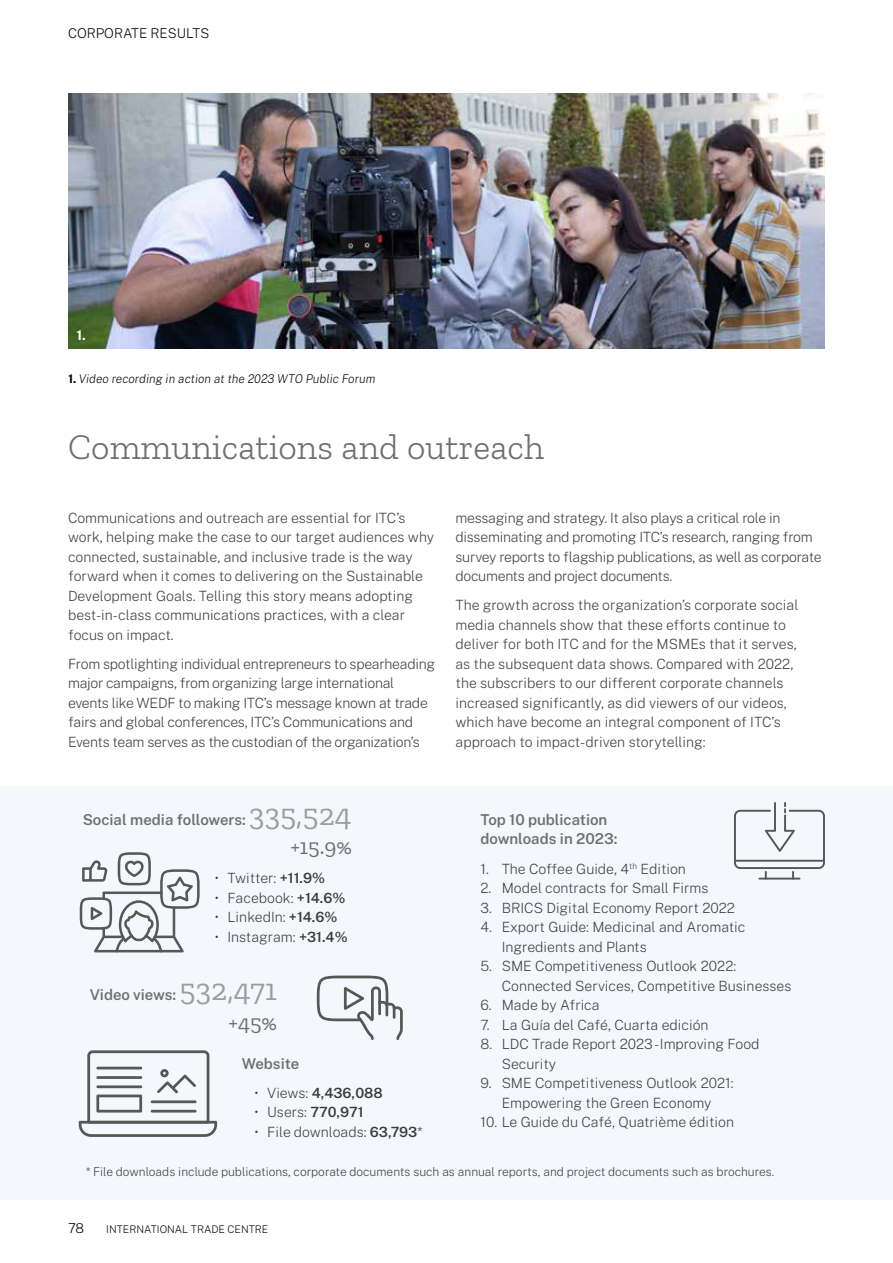
<style>
.page{position:relative;width:893px;height:1263px;background:#fff}
.page>*{position:absolute;margin:0;border:0;box-sizing:border-box;transform-origin:0 0}
.t1{font:300 36px "Zilla Slab";color:#706f6f}
.t2{font:22.5px "Zilla Slab";color:#706f6f}
.t3{font:600 15px/19.5px "Public Sans";color:#706f6f}
.t4{font:200 14.1px/19.5px "Public Sans";color:#3c3c3b}
.t5{font:200 14.1px/19.5px "Public Sans";letter-spacing:-.02em;color:#3c3c3b}
.t6{font:600 14.1px "Public Sans";letter-spacing:-.005em;color:#3c3c3b}
.t7{font:200 13.5px "Public Sans";color:#000}
.t8{font:700 13.5px "Public Sans";color:#fff}
.t9{font:200 12px "Public Sans";color:#3c3c3b}
.t10{font:italic 200 12px "Public Sans";color:#000}
.t11{font:200 10.5px "Public Sans";color:#000}
.s1{font-weight:700;font-style:normal}
.s2{font-family:"Zilla Slab";font-weight:400;font-size:31.5px;color:#9d9d9c}
.s3{font-weight:600}
.s4{font-weight:200}
</style>
<div class="page">
<div style="left:0;top:787px;width:893px;height:413px;background:#f4f7fc"></div>
<img style="left:68px;top:94px;width:757px;height:255px">
<svg style="left:80px;top:852px;width:120px;height:100px"></svg>
<svg style="left:79px;top:1050px;width:138px;height:87px"></svg>
<svg style="left:734px;top:802px;width:91px;height:77px"></svg>
<svg style="left:317px;top:975px;width:86px;height:65px"></svg>
<p class="t7" style="left:68px;top:24px;width:143px">CORPORATE RESULTS</p>
<p class="t8" style="left:77px;top:325px;width:11px">1.</p>
<p class="t10" style="left:68px;top:371px;width:309px"><span class="s1">1.</span> Video recording in action at the 2023 WTO Public Forum</p>
<h1 class="t1" style="left:68px;top:427px;width:478px">Communications and outreach</h1>
<p class="t4" style="left:68px;top:507px;width:368px">Communications and outreach are essential for ITC’s work, helping make the case to our target audiences why connected, sustainable, and inclusive trade is the way forward when it comes to delivering on the Sustainable Development Goals. Telling this story means adopting best-in-class communications practices, with a clear focus on impact.</p>
<p class="t5" style="left:68px;top:653px;width:369px">From spotlighting individual entrepreneurs to spearheading major campaigns, from organizing large international events like WEDF to making ITC’s message known at trade fairs and global conferences, ITC’s Communications and Events team serves as the custodian of the organization’s</p>
<p class="t5" style="left:455px;top:507px;width:368px">messaging and strategy. It also plays a critical role in disseminating and promoting ITC’s research, ranging from survey reports to flagship publications, as well as corporate documents and project documents.</p>
<p class="t4" style="left:455px;top:595px;width:344px">The growth across the organization’s corporate social media channels show that these efforts continue to deliver for both ITC and for the MSMEs that it serves, as the subsequent data shows. Compared with 2022, the subscribers to our different corporate channels increased significantly, as did viewers of our videos, which have become an integral component of ITC’s approach to impact-driven storytelling:</p>
<p class="t3" style="left:83px;top:809px;width:271px">Social media followers: <span class="s2">335,524</span></p>
<h2 class="t2" style="left:290px;top:834px;width:63px">+15.9%</h2>
<p class="t4" style="left:215px;top:868px;width:112px">• Twitter: <span class="s3">+11.9%</span></p>
<p class="t4" style="left:215px;top:887px;width:132px">• Facebook: <span class="s3">+14.6%</span></p>
<p class="t4" style="left:215px;top:907px;width:124px">• LinkedIn: <span class="s3">+14.6%</span></p>
<p class="t4" style="left:215px;top:926px;width:134px">• Instagram: <span class="s3">+31.4%</span></p>
<p class="t3" style="left:90px;top:984px;width:189px">Video views: <span class="s2">532,471</span></p>
<h2 class="t2" style="left:229px;top:1010px;width:50px">+45%</h2>
<p class="t3" style="left:242px;top:1052px;width:59px">Website</p>
<p class="t6" style="left:254px;top:1082px;width:130px"><span class="s4">• Views:</span> 4,436,088</p>
<p class="t4" style="left:254px;top:1102px;width:111px">• Users: <span class="s3">770,971</span></p>
<p class="t4" style="left:254px;top:1121px;width:169px">• File downloads: <span class="s3">63,793</span>*</p>
<p class="t3" style="left:480px;top:809px;width:138px">Top 10 publication downloads in 2023:</p>
<p class="t4" style="left:480px;top:858px;width:207px">1. The Coffee Guide, 4<sup>th</sup> Edition</p>
<p class="t4" style="left:480px;top:877px;width:229px">2. Model contracts for Small Firms</p>
<p class="t4" style="left:480px;top:897px;width:256px">3. BRICS Digital Economy Report 2022</p>
<p class="t4" style="left:502px;top:916px;width:245px;text-indent:-21px">4. Export Guide: Medicinal and Aromatic<br>Ingredients and Plants</p>
<p class="t4" style="left:502px;top:955px;width:291px;text-indent:-21px">5. SME Competitiveness Outlook 2022:<br>Connected Services, Competitive Businesses</p>
<p class="t4" style="left:480px;top:994px;width:121px">6. Made by Africa</p>
<p class="t4" style="left:480px;top:1014px;width:230px">7. La Guía del Café, Cuarta edición</p>
<p class="t4" style="left:502px;top:1033px;width:259px;text-indent:-21px">8. LDC Trade Report 2023 -Improving Food<br>Security</p>
<p class="t4" style="left:480px;top:1072px;width:255px;text-align:center">9. SME Competitiveness Outlook 2021:<br>Empowering the Green Economy</p>
<p class="t4" style="left:480px;top:1111px;width:255px">10. Le Guide du Café, Quatrième édition</p>
<p class="t9" style="left:86px;top:1163px;width:690px">* File downloads include publications, corporate documents such as annual reports, and project documents such as brochures.</p>
<p class="t7" style="left:68px;top:1218px;width:18px">78</p>
<p class="t11" style="left:106px;top:1222px;width:164px">INTERNATIONAL TRADE CENTRE</p>
</div>
